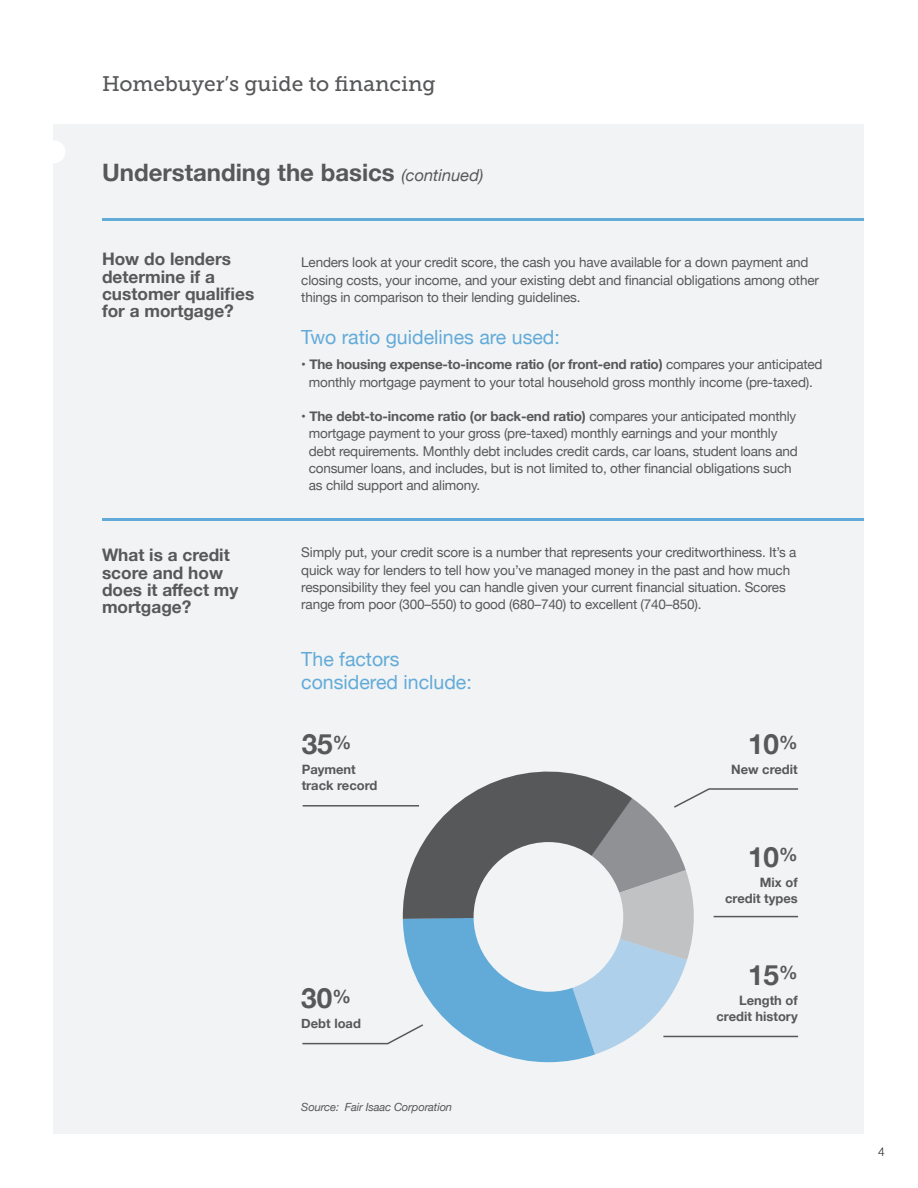
<style>
.page{position:relative;width:918px;height:1188px;background:#fff}
.page>*{position:absolute;margin:0;border:0;box-sizing:border-box;transform-origin:0 0}
.t1{font:700 27.9px "Helvetica Neue";color:#57585a}
.t2{font:700 24px "Helvetica Neue";color:#57585a}
.t3{font:21px "Museo Slab 500";color:#57585a}
.t4{font:19.5px/23.2px "Helvetica Neue";color:#62abd9}
.t5{font:700 17.25px/17.2px "Helvetica Neue";color:#57585a}
.t6{font:13.5px/17.2px "Helvetica Neue";letter-spacing:-.015em;color:#57585a}
.t7{font:700 13.5px "Helvetica Neue";letter-spacing:-.015em;color:#57585a}
.t8{font:700 12.9px "Helvetica Neue";color:#57585a}
.t9{font:300 12px "Helvetica Neue";color:#231f20}
.t10{font:italic 11.25px "Helvetica Neue";letter-spacing:-.015em;color:#57585a}
.s1{font-weight:400;font-style:italic;font-size:16.5px}
.s2{font-weight:700}
.s3{font-weight:400}
</style>
<div class="page">
<div style="left:53px;top:124px;width:811px;height:1010px;background:#f2f3f4"></div>
<div style="left:43px;top:140px;width:22px;height:23px;background:#fff;border-radius:50%"></div>
<hr style="left:102px;top:218px;width:762px;height:3px;background:#62abd9">
<hr style="left:102px;top:518px;width:762px;height:3px;background:#62abd9">
<svg style="left:302px;top:771px;width:497px;height:292px"></svg>
<p class="t3" style="left:102px;top:72px;width:335px">Homebuyer’s guide to financing</p>
<p class="t2" style="left:102px;top:153px;width:383px">Understanding the basics <span class="s1">(continued)</span></p>
<p class="t5" style="left:102px;top:251px;width:154px">How do lenders determine if a customer qualifies for a mortgage?</p>
<p class="t5" style="left:102px;top:547px;width:138px">What is a credit score and how does it affect my mortgage?</p>
<p class="t6" style="left:301px;top:255px;width:519px">Lenders look at your credit score, the cash you have available for a down payment and closing costs, your income, and your existing debt and financial obligations among other things in comparison to their lending guidelines.</p>
<p class="t4" style="left:301px;top:326px;width:260px">Two ratio guidelines are used:</p>
<p class="t6" style="left:301px;top:357px;width:523px;text-align:center">• <span class="s2">The housing expense-to-income ratio (or front-end ratio)</span> compares your anticipated monthly mortgage payment to your total household gross monthly income (pre-taxed).</p>
<p class="t7" style="left:301px;top:406px;width:497px"><span class="s3">•</span> The debt-to-income ratio (or back-end ratio) <span class="s3">compares your anticipated monthly</span></p>
<p class="t6" style="left:309px;top:426px;width:470px">mortgage payment to your gross (pre-taxed) monthly earnings and your monthly</p>
<p class="t6" style="left:309px;top:443px;width:490px">debt requirements. Monthly debt includes credit cards, car loans, student loans and</p>
<p class="t6" style="left:309px;top:460px;width:484px">consumer loans, and includes, but is not limited to, other financial obligations such as child support and alimony.</p>
<p class="t6" style="left:301px;top:545px;width:497px">Simply put, your credit score is a number that represents your creditworthiness. It’s a quick way for lenders to tell how you’ve managed money in the past and how much responsibility they feel you can handle given your current financial situation. Scores range from poor (300–550) to good (680–740) to excellent (740–850).</p>
<p class="t4" style="left:301px;top:648px;width:172px">The factors considered include:</p>
<p class="t1" style="left:302px;top:722px;width:51px">35<sup>%</sup></p>
<p class="t8" style="left:302px;top:760px;width:56px">Payment</p>
<p class="t8" style="left:302px;top:776px;width:77px">track record</p>
<p class="t1" style="left:301px;top:977px;width:51px">30<sup>%</sup></p>
<p class="t8" style="left:301px;top:1014px;width:61px">Debt load</p>
<p class="t10" style="left:301px;top:1099px;width:152px">Source: Fair Isaac Corporation</p>
<p class="t1" style="left:748px;top:722px;width:51px">10<sup>%</sup></p>
<p class="t8" style="left:731px;top:760px;width:68px">New credit</p>
<p class="t1" style="left:748px;top:835px;width:51px">10<sup>%</sup></p>
<p class="t8" style="left:760px;top:872px;width:39px">Mix of</p>
<p class="t8" style="left:725px;top:888px;width:74px">credit types</p>
<p class="t1" style="left:748px;top:953px;width:51px">15<sup>%</sup></p>
<p class="t8" style="left:739px;top:990px;width:60px">Length of</p>
<p class="t8" style="left:717px;top:1006px;width:83px">credit history</p>
<p class="t9" style="left:878px;top:1142px;width:8px">4</p>
</div>
